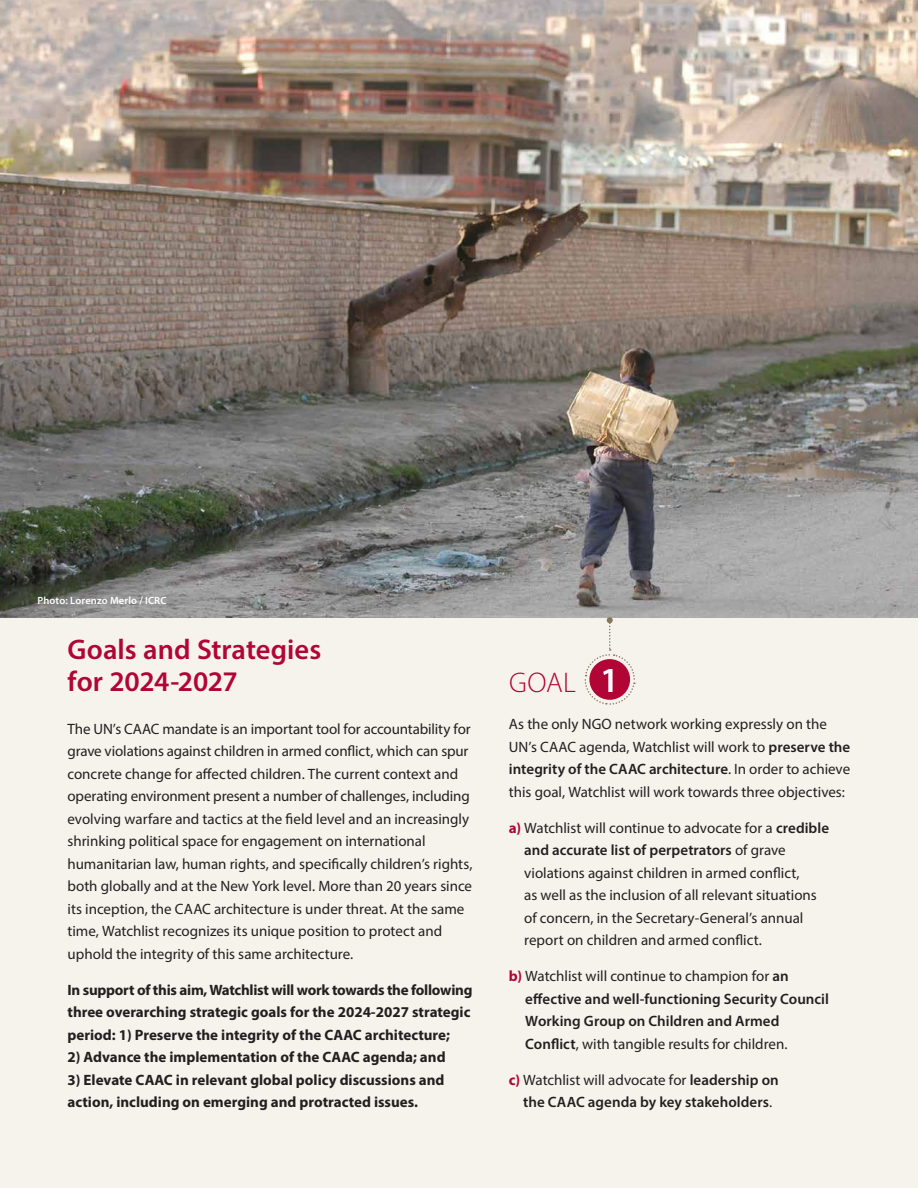
<style>
.page{position:relative;width:918px;height:1188px;background:#fff}
.page>*{position:absolute;margin:0;border:0;box-sizing:border-box;transform-origin:0 0}
.t1{font:600 28.5px/31.5px "Myriad Pro";color:#b10535}
.t2{font:300 28.5px "Myriad Pro";color:#b10535}
.t3{font:15px/22.5px "Myriad Pro";color:#231f20}
.t4{font:700 15px/22.5px "Myriad Pro";color:#231f20}
.t5{font:600 15px/22.5px "Myriad Pro";color:#231f20}
.t6{font:600 10.5px "Myriad Pro";letter-spacing:.015em;color:#fff}
.s1{font-weight:600;font-size:35.25px;color:#fff}
.s2{font-weight:600}
.s3{font-weight:700;color:#b10535}
.s4{font-weight:400}
</style>
<div class="page">
<img style="left:0;top:0;width:918px;height:619px">
<div style="left:0;top:619px;width:918px;height:569px;background:#f6f3ed"></div>
<svg style="left:584px;top:617px;width:51px;height:88px"></svg>
<p class="t6" style="left:38px;top:594px;width:131px">Photo: Lorenzo Merlo / ICRC</p>
<h1 class="t1" style="left:68px;top:633px;width:255px">Goals and Strategies for 2024-2027</h1>
<p class="t3" style="left:68px;top:717px;width:406px">The UN’s CAAC mandate is an important tool for accountability for grave violations against children in armed conflict, which can spur concrete change for affected children. The current context and operating environment present a number of challenges, including evolving warfare and tactics at the field level and an increasingly shrinking political space for engagement on international humanitarian law, human rights, and specifically children’s rights, both globally and at the New York level. More than 20 years since its inception, the CAAC architecture is under threat. At the same time, Watchlist recognizes its unique position to protect and uphold the integrity of this same architecture.</p>
<p class="t4" style="left:68px;top:978px;width:406px">In support of this aim, Watchlist will work towards the following three overarching strategic goals for the 2024-2027 strategic period: 1) Preserve the integrity of the CAAC architecture;</p>
<p class="t4" style="left:68px;top:1045px;width:380px">2) Advance the implementation of the CAAC agenda; and</p>
<p class="t4" style="left:68px;top:1068px;width:379px">3) Elevate CAAC in relevant global policy discussions and action, including on emerging and protracted issues.</p>
<h1 class="t2" style="left:509px;top:666px;width:112px">GOAL <span class="s1">1</span></h1>
<p class="t3" style="left:509px;top:713px;width:343px">As the only NGO network working expressly on the UN’s CAAC agenda, Watchlist will work to <span class="s2">preserve the integrity of the CAAC architecture</span>. In order to achieve this goal, Watchlist will work towards three objectives:</p>
<p class="t3" style="left:524px;top:816px;width:306px;text-indent:-15px"><span class="s3">a)</span> Watchlist will continue to advocate for a <span class="s2">credible and accurate list of perpetrators</span> of grave violations against children in armed conflict,<br>as well as the inclusion of all relevant situations of concern, in the Secretary-General’s annual report on children and armed conflict.</p>
<p class="t5" style="left:525px;top:964px;width:305px;text-indent:-16px"><span class="s3">b)</span> <span class="s4">Watchlist will continue to champion for</span> an effective and well-functioning Security Council Working Group on Children and Armed Conflict<span class="s4">, with tangible results for children.</span></p>
<p class="t5" style="left:509px;top:1068px;width:271px;text-align:center"><span class="s3">c)</span> <span class="s4">Watchlist will advocate for</span> leadership on the CAAC agenda by key stakeholders<span class="s4">.</span></p>
</div>
